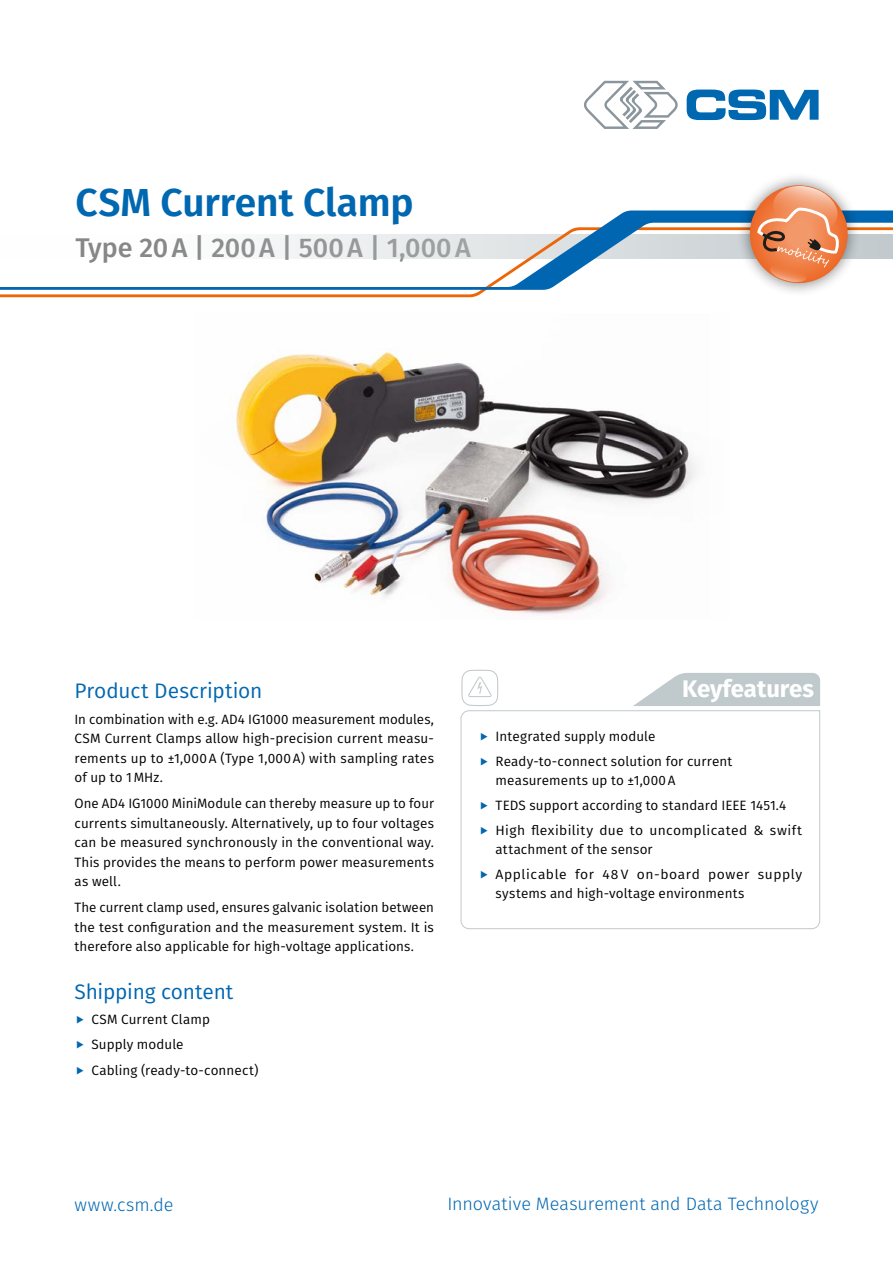
<style>
.page{position:relative;width:893px;height:1263px;background:#fff}
.page>*{position:absolute;margin:0;border:0;box-sizing:border-box;transform-origin:0 0}
.Titelseite_Produktna{font:600 39px "Fira Sans";letter-spacing:-.005em;color:#0067b1}
.Titelseite_Produktna-2{font:500 27px "Fira Sans";color:#878787}
.Highlights{font:700 24px "Fira Sans";letter-spacing:-.005em;color:#fff}
.t1{font:21px "Fira Sans";letter-spacing:-.005em;color:#0067b1}
.t2{font:300 18px "Fira Sans";color:#0067b1}
.Abstract{font:13.5px/19.5px "Fira Sans";letter-spacing:.01em;color:#000;text-align:justify}
.Abstract-2{font:13.5px/18.8px "Fira Sans";letter-spacing:.035em;color:#000}
</style>
<div class="page">
<img style="left:231px;top:349px;width:466px;height:266px">
<svg style="left:460px;top:710px;width:361px;height:220px"></svg>
<svg style="left:461px;top:670px;width:37px;height:36px"></svg>
<svg style="left:633px;top:673px;width:187px;height:33px;background:#c8d0d3"></svg>
<svg style="left:584px;top:81px;width:94px;height:48px"></svg>
<svg style="left:687px;top:90px;width:132px;height:30px"></svg>
<svg style="left:0;top:290px;width:486px;height:7px"></svg>
<svg style="left:0;top:210px;width:893px;height:80px"></svg>
<div style="left:736px;top:171px;width:126px;height:126px;background:#000;opacity:.5"></div>
<svg style="left:744px;top:185px;width:109px;height:103px"></svg>
<svg style="left:481px;top:733px;width:7px;height:7px"></svg>
<svg style="left:481px;top:758px;width:7px;height:7px"></svg>
<svg style="left:481px;top:802px;width:7px;height:7px"></svg>
<svg style="left:481px;top:827px;width:7px;height:7px"></svg>
<svg style="left:481px;top:871px;width:7px;height:7px"></svg>
<p class="Titelseite_Produktna" style="left:75px;top:171px;width:339px">CSM Current Clamp</p>
<p class="Titelseite_Produktna-2" style="left:75px;top:226px;width:397px">Type 20A | 200A | 500A | 1,000A</p>
<p class="t1" style="left:74px;top:675px;width:190px">Product Description</p>
<p class="Abstract" style="left:74px;top:709px;width:361px">In combination with e.g. AD4 IG1000 measurement modules, CSM Current Clamps allow high-precision current measu&shy;rements up to ±1,000A (Type 1,000A) with sampling rates of up to 1MHz.</p>
<p class="Abstract" style="left:74px;top:793px;width:361px">One AD4 IG1000 MiniModule can thereby measure up to four currents simultaneously. Alternatively, up to four voltages can be measured synchronously in the conventional way.<br>This provides the means to perform power measurements as well.</p>
<p class="Abstract" style="left:74px;top:897px;width:361px">The current clamp used, ensures galvanic isolation between the test configuration and the measurement system. It is therefore also applicable for high-voltage applications.</p>
<p class="t1" style="left:74px;top:976px;width:161px">Shipping content</p>
<p class="Abstract" style="left:91px;top:1009px;width:120px">CSM Current Clamp</p>
<p class="Abstract" style="left:91px;top:1035px;width:94px">Supply module</p>
<p class="Abstract" style="left:91px;top:1060px;width:169px">Cabling (ready-to-connect)</p>
<p class="Highlights" style="left:682px;top:668px;width:133px">Keyfeatures</p>
<p class="Abstract" style="left:496px;top:726px;width:161px">Integrated supply module</p>
<p class="Abstract" style="left:496px;top:751px;width:238px;line-height:18.8px">Ready-to-connect solution for current measurements up to ±1,000A</p>
<p class="Abstract" style="left:496px;top:795px;width:292px">TEDS support according to standard IEEE 1451.4</p>
<p class="Abstract" style="left:496px;top:820px;width:308px;line-height:18.8px">High flexibility due to uncomplicated &amp; swift attachment of the sensor</p>
<p class="Abstract-2" style="left:496px;top:864px;width:308px">Applicable for 48 V on-board power supply systems and high-voltage environments</p>
<h3 class="t2" style="left:74px;top:1192px;width:101px">www.csm.de</h3>
<h3 class="t2" style="left:447px;top:1191px;width:373px">Innovative Measurement and Data Technology</h3>
</div>
